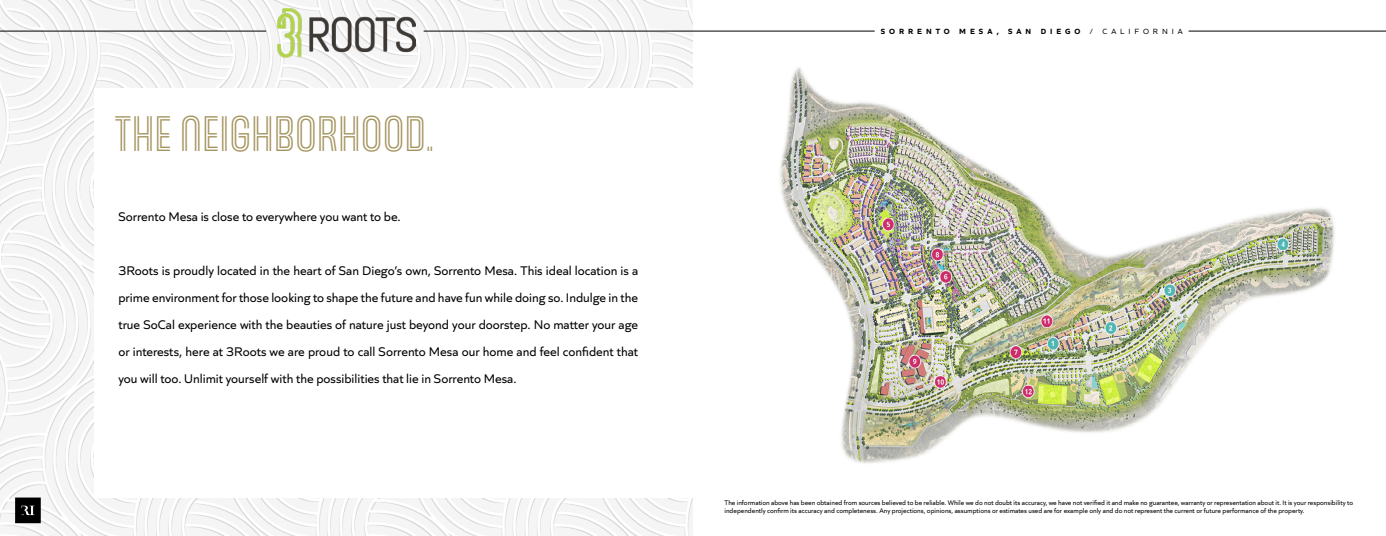
<style>
.page{position:relative;width:1386px;height:536px;background:#fff}
.page>*{position:absolute;margin:0;border:0;box-sizing:border-box;transform-origin:0 0}
.t1{font:48.12px "Gala Biline";color:#a4945e}
.t2{font:13.12px/27.1px "Quiet Sans";color:#000;text-align:justify}
.t3{font:700 7.88px "Quiet Sans";letter-spacing:.5em;color:#000}
.t4{font:7px/8.4px "Quiet Sans";color:#000}
.s1{font-weight:400}
</style>
<div class="page">
<img style="left:780px;top:67px;width:555px;height:396px">
<img style="left:0;top:0;width:693px;height:536px">
<hr style="left:1189px;top:31px;width:197px;height:1px;background:#000">
<svg style="left:15px;top:497px;width:26px;height:26px"></svg>
<div style="left:94px;top:88px;width:599px;height:410px;background:#fff"></div>
<svg style="left:1232px;top:321px;width:103px;height:142px"></svg>
<img style="left:277px;top:8px;width:139px;height:50px">
<hr style="left:0;top:31px;width:266px;height:1px;background:#000">
<hr style="left:424px;top:31px;width:451px;height:1px;background:#000">
<h1 class="t1" style="left:115px;top:102px;width:321px">THE NEIGHBORHOOD.</h1>
<p class="t2" style="left:118px;top:201px;width:284px">Sorrento Mesa is close to everywhere you want to be.</p>
<p class="t2" style="left:118px;top:256px;width:521px">3Roots is proudly located in the heart of San Diego’s own, Sorrento Mesa. This ideal location is a prime environment for those looking to shape the future and have fun while doing so. Indulge in the true SoCal experience with the beauties of nature just beyond your doorstep. No matter your age or interests, here at 3Roots we are proud to call Sorrento Mesa our home and feel confident that you will too. Unlimit yourself with the possibilities that lie in Sorrento Mesa.</p>
<p class="t3" style="left:881px;top:25px;width:303px">SORRENTO MESA, SAN DIEGO <span class="s1">/ CALIFORNIA</span></p>
<p class="t4" style="left:724px;top:497px;width:630px">The information above has been obtained from sources believed to be reliable. While we do not doubt its accuracy, we have not verified it and make no guarantee, warranty or representation about it. It is your responsibility to independently confirm its accuracy and completeness. Any projections, opinions, assumptions or estimates used are for example only and do not represent the current or future performance of the property.</p>
</div>
